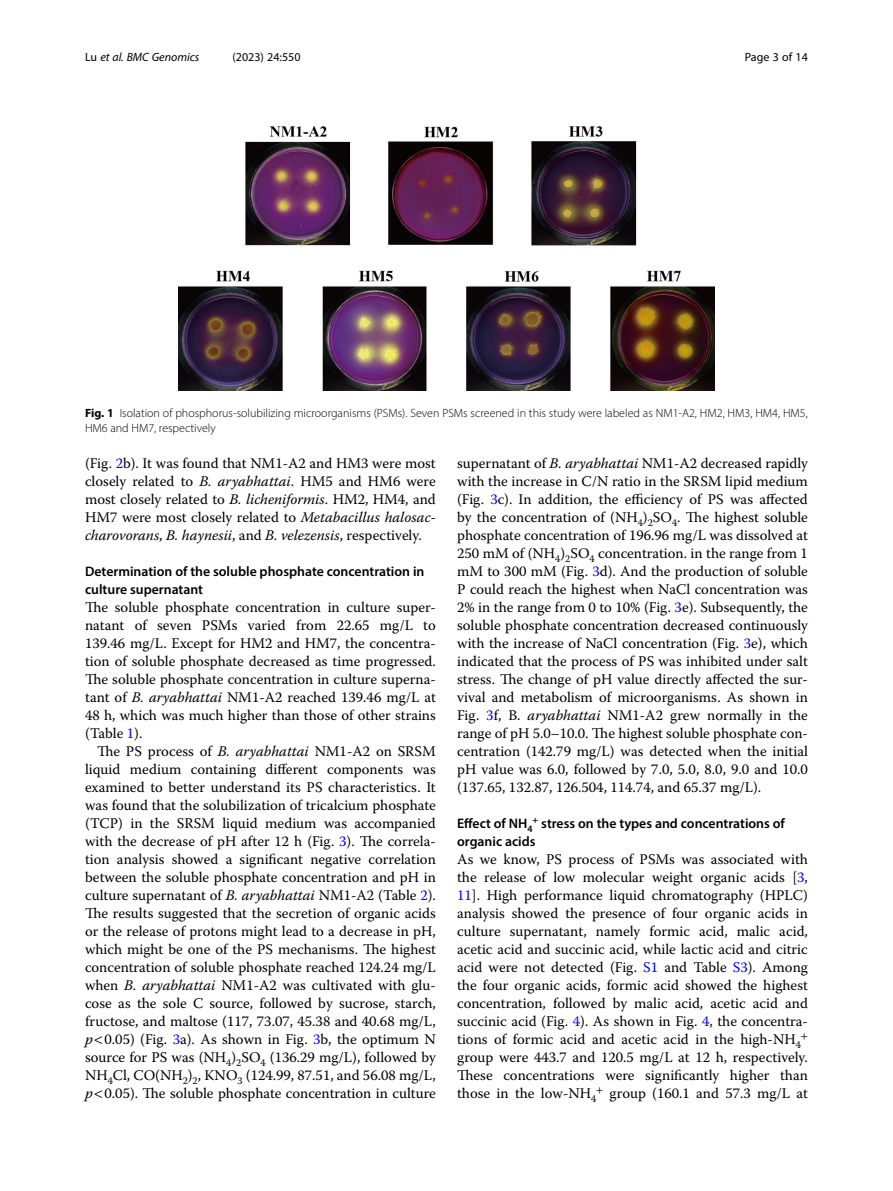
<style>
.page{position:relative;width:893px;height:1191px;background:#fff}
.page>*{position:absolute;margin:0;border:0;box-sizing:border-box;transform-origin:0 0}
.Body_Text_Indent{font:14.7px/18px "Warnock Pro";color:#000;text-align:justify}
.Body_Text{font:14.7px/18px "Warnock Pro";color:#000;text-align:justify}
.Head_2{font:600 13.8px/18px "Myriad Pro";color:#000}
.Figure_Caption{font:300 12px/15px "Myriad Pro";color:#000}
.t1{font:12px "Myriad Pro";color:#000}
.t2{font:italic 12px "Myriad Pro";color:#000}
.Body_Text-2{font:10.35px "STIX";color:#000}
.s1{font-style:normal}
.s2{font-weight:700}
.s3{color:#00f}
.s4{font-style:italic}
</style>
<div class="page">
<img style="left:178px;top:126px;width:536px;height:264px">
<p class="t2" style="left:85px;top:50px;width:116px"><span class="s1">Lu</span> et al. BMC Genomics</p>
<p class="t1" style="left:232px;top:50px;width:70px">(2023) 24:550</p>
<p class="t1" style="left:745px;top:50px;width:65px">Page 3 of 14</p>
<p class="Figure_Caption" style="left:85px;top:406px;width:724px"><span class="s2">Fig. 1</span> Isolation of phosphorus-solubilizing microorganisms (PSMs). Seven PSMs screened in this study were labeled as NM1-A2, HM2, HM3, HM4, HM5,<br>HM6 and HM7, respectively</p>
<p class="Body_Text_Indent" style="left:85px;top:454px;width:352px">(Fig. <span class="s3">2</span>b). It was found that NM1-A2 and HM3 were most closely related to <span class="s4">B. aryabhattai</span>. HM5 and HM6 were most closely related to <span class="s4">B. licheniformis</span>. HM2, HM4, and HM7 were most closely related to <span class="s4">Metabacillus halosac&shy;charovorans</span>, <span class="s4">B. haynesii</span>, and <span class="s4">B. velezensis</span>, respectively.</p>
<p class="Head_2" style="left:85px;top:562px;width:341px">Determination of the soluble phosphate concentration in culture supernatant</p>
<p class="Body_Text" style="left:85px;top:598px;width:352px">The soluble phosphate concentration in culture super&shy;natant of seven PSMs varied from 22.65 mg/L to 139.46 mg/L. Except for HM2 and HM7, the concentra&shy;tion of soluble phosphate decreased as time progressed.<br>The soluble phosphate concentration in culture superna&shy;tant of <span class="s4">B. aryabhattai</span> NM1-A2 reached 139.46 mg/L at 48 h, which was much higher than those of other strains (Table <span class="s3">1</span>).</p>
<p class="Body_Text_Indent" style="left:85px;top:742px;width:352px;text-indent:12px">The PS process of <span class="s4">B. aryabhattai</span> NM1-A2 on SRSM liquid medium containing different components was examined to better understand its PS characteristics. It was found that the solubilization of tricalcium phosphate (TCP) in the SRSM liquid medium was accompanied with the decrease of pH after 12 h (Fig. <span class="s3">3</span>). The correla&shy;tion analysis showed a significant negative correlation between the soluble phosphate concentration and pH in culture supernatant of <span class="s4">B. aryabhattai</span> NM1-A2 (Table <span class="s3">2</span>).<br>The results suggested that the secretion of organic acids or the release of protons might lead to a decrease in pH, which might be one of the PS mechanisms. The highest concentration of soluble phosphate reached 124.24 mg/L when <span class="s4">B. aryabhattai</span> NM1-A2 was cultivated with glu&shy;cose as the sole C source, followed by sucrose, starch, fructose, and maltose (117, 73.07, 45.38 and 40.68 mg/L, <span class="s4">p</span> 0.05) (Fig. <span class="s3">3</span>a). As shown in Fig. <span class="s3">3</span>b, the optimum N source for PS was (NH<sub>4</sub>)<sub>2</sub>SO<sub>4</sub> (136.29 mg/L), followed by NH<sub>4</sub>Cl, CO(NH<sub>2</sub>)<sub>2</sub>, KNO<sub>3</sub> (124.99, 87.51, and 56.08 mg/L, <span class="s4">p</span> 0.05). The soluble phosphate concentration in culture</p>
<p class="Body_Text_Indent" style="left:457px;top:454px;width:352px">supernatant of <span class="s4">B. aryabhattai</span> NM1-A2 decreased rapidly with the increase in C/N ratio in the SRSM lipid medium (Fig. <span class="s3">3</span>c). In addition, the efficiency of PS was affected by the concentration of (NH<sub>4</sub>)<sub>2</sub>SO<sub>4</sub>. The highest soluble phosphate concentration of 196.96 mg/L was dissolved at 250 mM of (NH<sub>4</sub>)<sub>2</sub>SO<sub>4</sub> concentration. in the range from 1 mM to 300 mM (Fig. <span class="s3">3</span>d). And the production of soluble P could reach the highest when NaCl concentration was 2% in the range from 0 to 10% (Fig. <span class="s3">3</span>e). Subsequently, the soluble phosphate concentration decreased continuously with the increase of NaCl concentration (Fig. <span class="s3">3</span>e), which indicated that the process of PS was inhibited under salt stress. The change of pH value directly affected the sur&shy;vival and metabolism of microorganisms. As shown in Fig. <span class="s3">3</span>f, B. <span class="s4">aryabhattai</span> NM1-A2 grew normally in the range of pH 5.0–10.0. The highest soluble phosphate con&shy;centration (142.79 mg/L) was detected when the initial pH value was 6.0, followed by 7.0, 5.0, 8.0, 9.0 and 10.0 (137.65, 132.87, 126.504, 114.74, and 65.37 mg/L).</p>
<p class="Head_2" style="left:457px;top:814px;width:329px">Effect of NH<sub>4</sub><sup>+</sup> stress on the types and concentrations of organic acids</p>
<p class="Body_Text" style="left:457px;top:850px;width:352px">As we know, PS process of PSMs was associated with the release of low molecular weight organic acids [<span class="s3">3</span>, <span class="s3">11</span>]. High performance liquid chromatography (HPLC) analysis showed the presence of four organic acids in culture supernatant, namely formic acid, malic acid, acetic acid and succinic acid, while lactic acid and citric acid were not detected (Fig. <span class="s3">S1</span> and Table <span class="s3">S3</span>). Among the four organic acids, formic acid showed the highest concentration, followed by malic acid, acetic acid and succinic acid (Fig. <span class="s3">4</span>). As shown in Fig. <span class="s3">4</span>, the concentra&shy;tions of formic acid and acetic acid in the high-NH<sub>4</sub></p>
<p class="Body_Text-2" style="left:801px;top:1028px;width:9px">+</p>
<p class="Body_Text" style="left:457px;top:1048px;width:352px">group were 443.7 and 120.5 mg/L at 12 h, respectively.<br>These concentrations were significantly higher than those in the low-NH<sub>4</sub><sup>+</sup> group (160.1 and 57.3 mg/L at</p>
</div>
